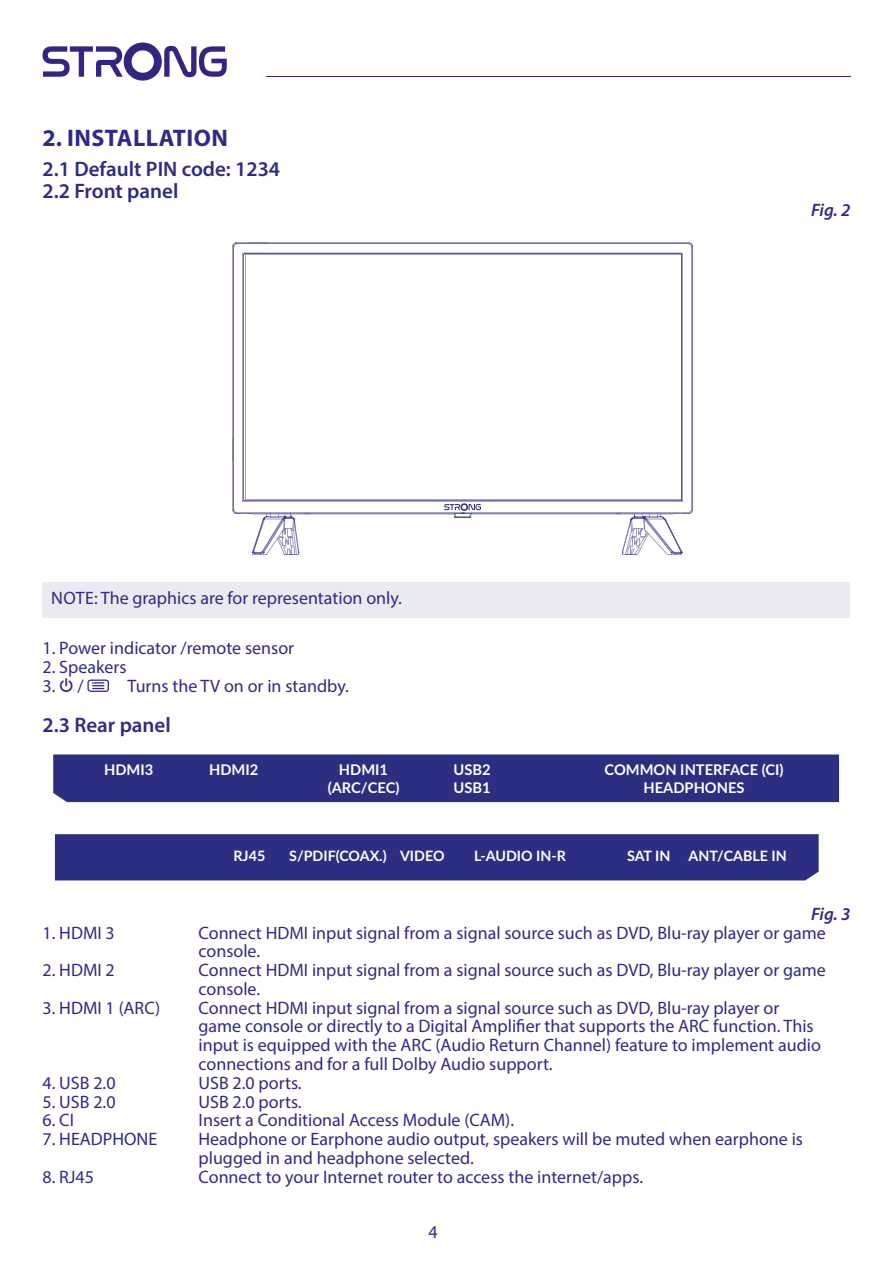
<style>
.page{position:relative;width:893px;height:1263px;background:#fff}
.page>*{position:absolute;margin:0;border:0;box-sizing:border-box;transform-origin:0 0}
.t1{font:700 24px "Myriad Pro";letter-spacing:.02em;color:#2e2b86}
.t2{font:600 21px/21.8px "Myriad Pro";color:#2e2b86}
.t3{font:18px/18.8px "Myriad Pro";color:#2e2b86}
.t4{font:italic 600 18px "Myriad Pro";letter-spacing:-.01em;color:#2e2b86}
.t5{font:700 14.7px/17.5px "Lato";color:#fff;text-align:center}
.t6{font:700 14.25px "Lato";color:#fff}
.s1{font-family:"Guifxv 2 Transports"}
</style>
<div class="page">
<hr style="left:266px;top:76px;width:584px;height:1px;background:#312782">
<svg style="left:43px;top:43px;width:184px;height:38px"></svg>
<div style="left:43px;top:582px;width:807px;height:35px;background:#eaeaf3"></div>
<svg style="left:87px;top:679px;width:22px;height:13px"></svg>
<svg style="left:233px;top:510px;width:4px;height:4px"></svg>
<svg style="left:233px;top:243px;width:4px;height:4px"></svg>
<svg style="left:689px;top:243px;width:4px;height:4px"></svg>
<svg style="left:689px;top:510px;width:4px;height:4px"></svg>
<svg style="left:616px;top:513px;width:66px;height:42px"></svg>
<svg style="left:244px;top:513px;width:65px;height:42px"></svg>
<svg style="left:444px;top:503px;width:37px;height:15px"></svg>
<div style="left:53px;top:754px;width:786px;height:48px;background:#2c2f81"></div>
<div style="left:55px;top:834px;width:764px;height:46px;background:#2c2f81"></div>
<h1 class="t1" style="left:43px;top:122px;width:187px">2. INSTALLATION</h1>
<p class="t2" style="left:43px;top:157px;width:239px">2.1 Default PIN code: 1234<br>2.2 Front panel</p>
<p class="t4" style="left:811px;top:199px;width:41px">Fig. 2</p>
<p class="t3" style="left:51px;top:588px;width:352px">NOTE: The graphics are for representation only.</p>
<p class="t3" style="left:43px;top:639px;width:253px">1. Power indicator /remote sensor</p>
<p class="t3" style="left:43px;top:657px;width:86px">2. Speakers</p>
<p class="t3" style="left:43px;top:676px;width:43px">3. <span class="s1">q</span> /</p>
<p class="t3" style="left:128px;top:676px;width:223px">Turns the TV on or in standby.</p>
<p class="t2" style="left:43px;top:714px;width:130px">2.3 Rear panel</p>
<p class="t5" style="left:104px;top:760px;width:51px">HDMI3</p>
<p class="t5" style="left:209px;top:760px;width:51px">HDMI2</p>
<p class="t5" style="left:328px;top:760px;width:73px">HDMI1 (ARC/CEC)</p>
<p class="t5" style="left:453px;top:760px;width:39px;text-align:left">USB2<br>USB1</p>
<p class="t5" style="left:604px;top:760px;width:180px">COMMON INTERFACE (CI)<br>HEADPHONES</p>
<p class="t6" style="left:233px;top:845px;width:33px">RJ45</p>
<p class="t6" style="left:289px;top:845px;width:157px">S/PDIF(COAX.) VIDEO</p>
<p class="t6" style="left:474px;top:845px;width:93px">L-AUDIO IN-R</p>
<p class="t6" style="left:627px;top:845px;width:45px">SAT IN</p>
<p class="t6" style="left:688px;top:845px;width:100px">ANT/CABLE IN</p>
<p class="t4" style="left:811px;top:902px;width:41px">Fig. 3</p>
<p class="t3" style="left:43px;top:923px;width:74px">1. HDMI 3</p>
<p class="t3" style="left:199px;top:923px;width:629px">Connect HDMI input signal from a signal source such as DVD, Blu-ray player or game console.</p>
<p class="t3" style="left:43px;top:960px;width:74px">2. HDMI 2</p>
<p class="t3" style="left:199px;top:960px;width:629px">Connect HDMI input signal from a signal source such as DVD, Blu-ray player or game console.</p>
<p class="t3" style="left:43px;top:998px;width:119px">3. HDMI 1 (ARC)</p>
<p class="t3" style="left:199px;top:998px;width:624px">Connect HDMI input signal from a signal source such as DVD, Blu-ray player or game console or directly to a Digital Amplifier that supports the ARC function. This input is equipped with the ARC (Audio Return Channel) feature to implement audio connections and for a full Dolby Audio support.</p>
<p class="t3" style="left:43px;top:1073px;width:75px">4. USB 2.0</p>
<p class="t3" style="left:199px;top:1073px;width:105px">USB 2.0 ports.</p>
<p class="t3" style="left:43px;top:1092px;width:75px">5. USB 2.0</p>
<p class="t3" style="left:199px;top:1092px;width:105px">USB 2.0 ports.</p>
<p class="t3" style="left:43px;top:1110px;width:33px">6. CI</p>
<p class="t3" style="left:199px;top:1110px;width:317px">Insert a Conditional Access Module (CAM).</p>
<p class="t3" style="left:43px;top:1129px;width:116px">7. HEADPHONE</p>
<p class="t3" style="left:199px;top:1129px;width:606px">Headphone or Earphone audio output, speakers will be muted when earphone is plugged in and headphone selected.</p>
<p class="t3" style="left:43px;top:1167px;width:53px">8. RJ45</p>
<p class="t3" style="left:199px;top:1167px;width:446px">Connect to your Internet router to access the internet/apps.</p>
<p class="t3" style="left:428px;top:1222px;width:11px">4</p>
</div>
